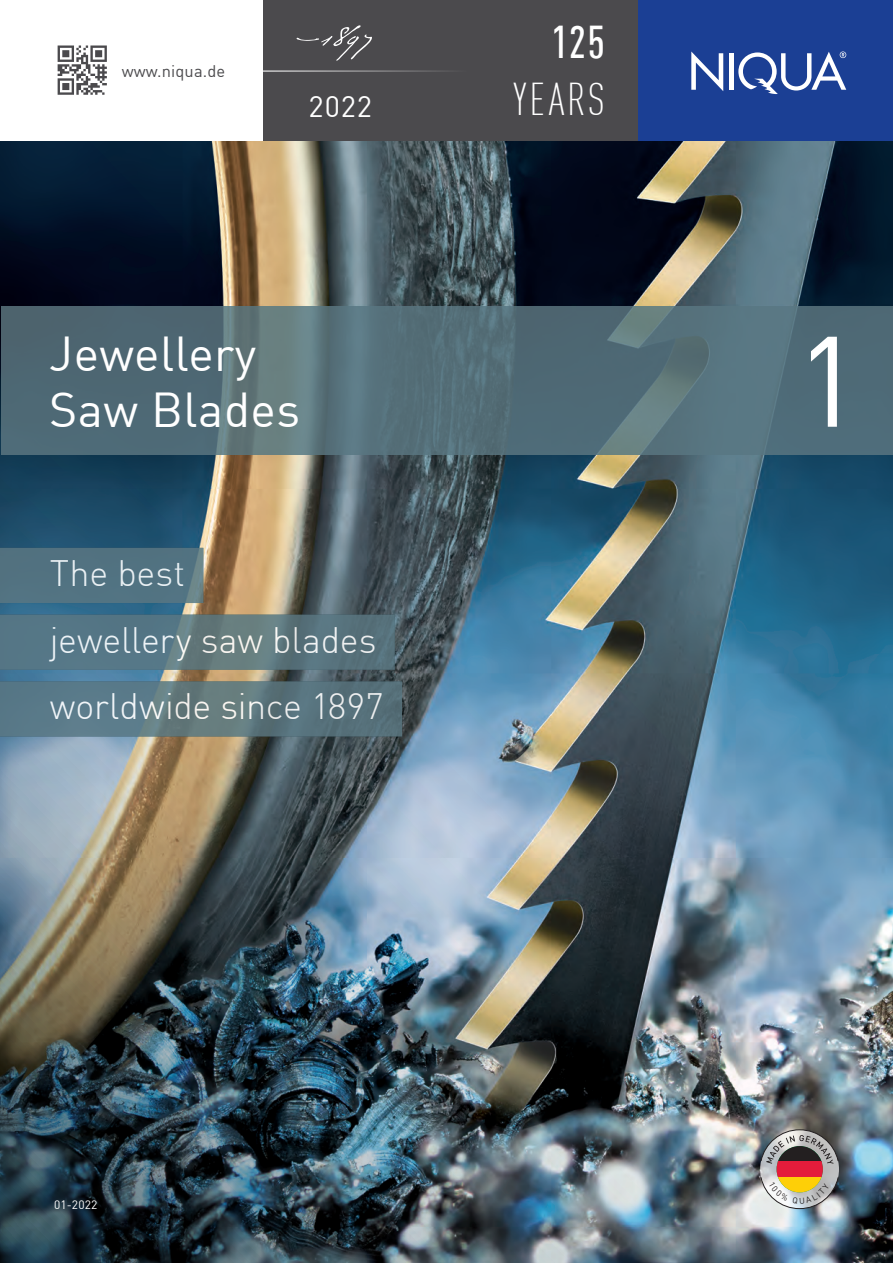
<style>
.page{position:relative;width:893px;height:1263px;background:#fff}
.page>*{position:absolute;margin:0;border:0;box-sizing:border-box;transform-origin:0 0}
.t1{font:126.45px "DIN";color:#fff}
.t2{font:48px/55.9px "DIN";letter-spacing:.01em;color:#fff}
.t3{font:300 45px "DIN Cond";letter-spacing:.065em;color:#fff}
.t4{font:500 45px "DIN Cond";color:#fff}
.t5{font:300 36px/66.8px "DIN";letter-spacing:-.005em;color:#fff}
.t6{font:29.1px "DIN";color:#fff}
.t7{font:16.5px "DIN";letter-spacing:.01em;color:#4b4a4d}
.t8{font:12px "DIN";letter-spacing:.01em;color:#fff}
</style>
<div class="page">
<img style="left:0;top:140px;width:893px;height:1123px">
<svg style="left:1px;top:306px;width:892px;height:148px;background:#546e78"></svg>
<div style="left:264px;top:0;width:384px;height:140px;background:#4b4a4d"></div>
<svg style="left:297px;top:25px;width:75px;height:36px"></svg>
<hr style="left:259px;top:71px;width:209px;height:1px;background:#fff">
<svg style="left:58px;top:45px;width:49px;height:50px"></svg>
<div style="left:638px;top:0;width:255px;height:140px;background:#1b3f94"></div>
<svg style="left:691px;top:52px;width:32px;height:39px"></svg>
<hr style="left:730px;top:53px;width:4px;height:37px;background:#fff">
<svg style="left:738px;top:52px;width:108px;height:42px"></svg>
<svg style="left:760px;top:1130px;width:79px;height:78px"></svg>
<div style="left:777px;top:1161px;width:46px;height:16px;background:#e41c3b"></div>
<svg style="left:760px;top:1129px;width:79px;height:35px;background:#82797b"></svg>
<div style="left:0;top:548px;width:203px;height:55px;background:#527281"></div>
<svg style="left:0;top:614px;width:395px;height:56px;background:#597681"></svg>
<svg style="left:0;top:681px;width:402px;height:55px;background:#5b7780"></svg>
<svg style="left:760px;top:1176px;width:79px;height:33px"></svg>
<p class="t7" style="left:122px;top:60px;width:105px">www.niqua.de</p>
<p class="t6" style="left:309px;top:88px;width:65px">2022</p>
<h2 class="t2" style="left:49px;top:325px;width:253px">Jewellery<br>Saw Blades</h2>
<p class="t5" style="left:50px;top:539px;width:335px">The best<br>jewellery saw blades worldwide since 1897</p>
<p class="t4" style="left:551px;top:16px;width:55px">125</p>
<p class="t3" style="left:514px;top:74px;width:93px">YEARS</p>
<p class="t8" style="left:54px;top:1197px;width:45px">01-2022</p>
<h1 class="t1" style="left:795px;top:302px;width:67px">1</h1>
</div>
